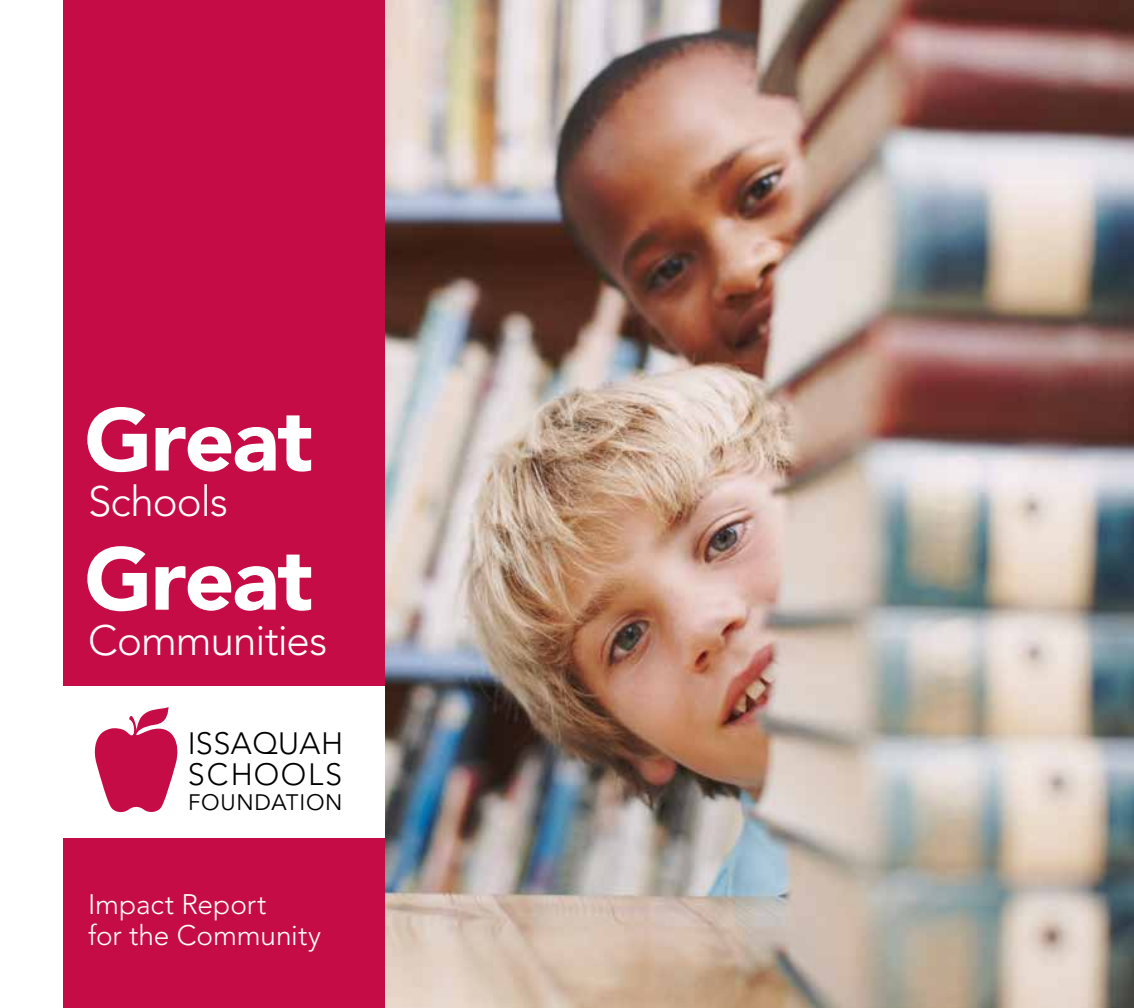
<style>
.page{position:relative;width:1134px;height:1008px;background:#fff}
.page>*{position:absolute;margin:0;border:0;box-sizing:border-box;transform-origin:0 0}
.Main_Head_Great{font:900 87.5px "Avenir LT Std";letter-spacing:-.02em;color:#fff}
.Main_Head_Great-2{font:300 42px "Avenir LT Std";letter-spacing:-.02em;color:#fff}
.t1{font:300 30.62px/31.3px "Avenir LT Std";letter-spacing:.02em;color:#000}
.t2{font:300 28px/31.5px "Avenir LT Std";letter-spacing:-.005em;color:#fff}
.t3{font:22.22px "Avenir LT Std";letter-spacing:.03em;color:#000}
</style>
<div class="page">
<img style="left:385px;top:0;width:749px;height:1008px">
<div style="left:63px;top:0;width:322px;height:1008px;background:#c60c46"></div>
<div style="left:54px;top:686px;width:331px;height:152px;background:#fff"></div>
<svg style="left:95px;top:707px;width:83px;height:106px"></svg>
<p class="Main_Head_Great" style="left:84px;top:387px;width:230px">Great</p>
<p class="Main_Head_Great-2" style="left:88px;top:477px;width:141px">Schools</p>
<p class="Main_Head_Great" style="left:84px;top:526px;width:230px">Great</p>
<p class="Main_Head_Great-2" style="left:88px;top:616px;width:241px">Communities</p>
<p class="t1" style="left:188px;top:728px;width:157px">ISSAQUAH<br>SCHOOLS</p>
<p class="t3" style="left:188px;top:790px;width:156px">FOUNDATION</p>
<p class="t2" style="left:88px;top:888px;width:235px">Impact Report<br>for the Community</p>
</div>
